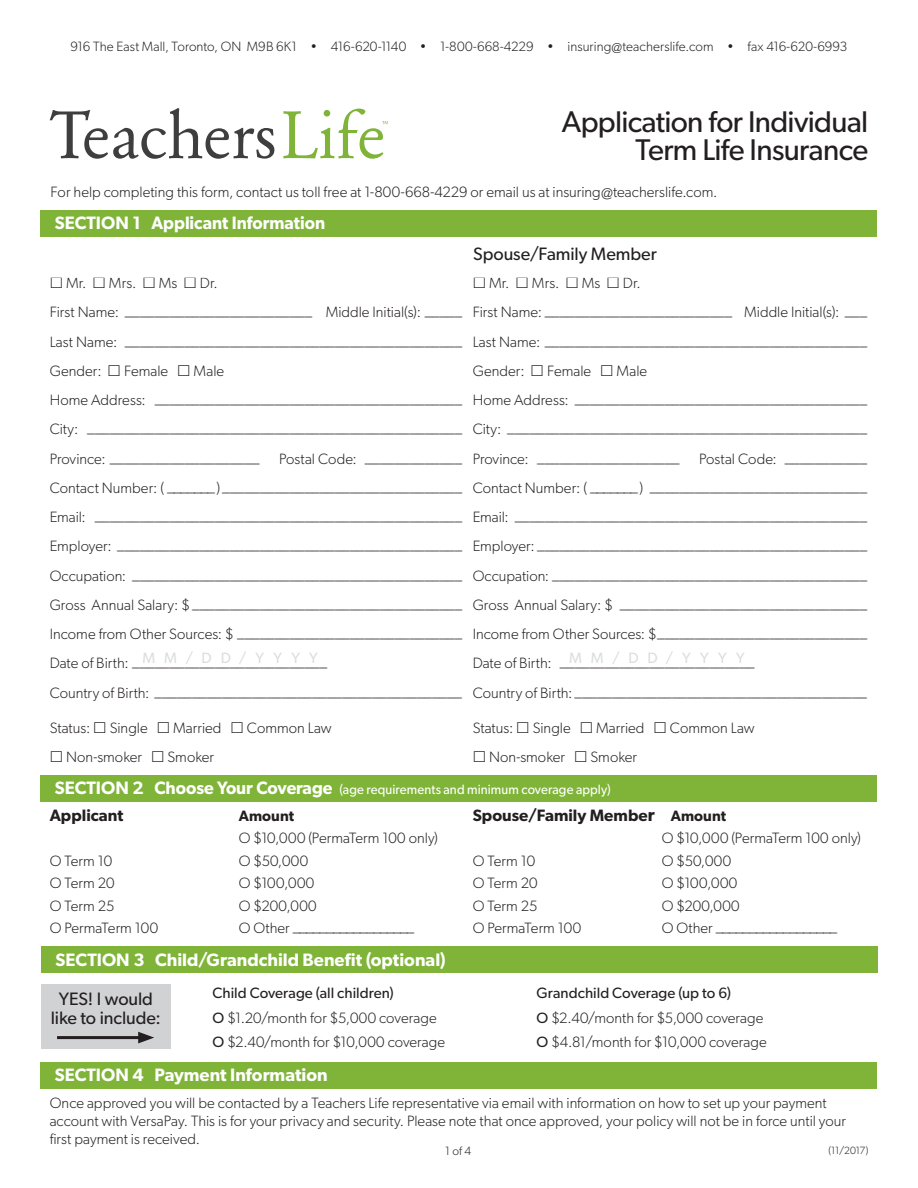
<style>
.page{position:relative;width:918px;height:1188px;background:#fff}
.page>*{position:absolute;margin:0;border:0;box-sizing:border-box;transform-origin:0 0}
.t1{font:30px/28.5px "Gibson";letter-spacing:-.02em;color:#231f20;text-align:right}
.t2{font:600 18px "Gibson";color:#fff}
.t3{font:18px/19.5px "Gibson";letter-spacing:-.005em;color:#231f20;text-align:center}
.t4{font:600 16.5px "Gibson";letter-spacing:.005em;color:#231f20}
.t5{font:300 15px/29.2px "Gibson";letter-spacing:.005em;color:#231f20}
.t6{font:15px "Gibson";letter-spacing:.005em;color:#231f20}
.t7{font:15px "Gibson";letter-spacing:.62em;color:#dcdddf}
.t8{font:600 15px "Gibson";letter-spacing:.005em;color:#231f20}
.t9{font:300 13.5px "Gibson";letter-spacing:.005em;color:#231f20}
.t10{font:13.5px "Gibson";letter-spacing:.01em;color:#fff;scale:.95 1}
.t11{font:300 12px "Gibson";color:#231f20}
.t12{font:300 10.5px "Gibson";letter-spacing:-.03em;color:#231f20}
.s1{font-weight:600;font-size:18px}
.s2{font-size:18px}
.s3{font-size:15px}
.s4{font-weight:400}
</style>
<div class="page">
<svg style="left:50px;top:108px;width:224px;height:51px"></svg>
<svg style="left:283px;top:109px;width:105px;height:50px"></svg>
<div style="left:40px;top:210px;width:838px;height:27px;background:#7fb438"></div>
<div style="left:41px;top:946px;width:837px;height:27px;background:#7fb438"></div>
<div style="left:41px;top:985px;width:129px;height:64px;background:#d1d2d4"></div>
<hr style="left:57px;top:1036px;width:87px;height:3px;background:#231f20">
<svg style="left:138px;top:1032px;width:16px;height:11px"></svg>
<div style="left:40px;top:1062px;width:838px;height:27px;background:#7fb438"></div>
<div style="left:40px;top:775px;width:838px;height:27px;background:#7fb438"></div>
<p class="t9" style="left:71px;top:39px;width:778px">916 The East Mall, Toronto, ON M9B 6K1 • 416-620-1140 • 1-800-668-4229 • insuring@teacherslife.com • fax 416-620-6993</p>
<h1 class="t1" style="left:562px;top:107px;width:308px">Application for Individual<br>Term Life Insurance</h1>
<p class="t5" style="left:51px;top:177px;width:668px">For help completing this form, contact us toll free at 1-800-668-4229 or email us at insuring@teacherslife.com.</p>
<p class="t2" style="left:55px;top:212px;width:272px">SECTION 1 Applicant Information</p>
<p class="t3" style="left:473px;top:244px;width:185px">Spouse/Family Member</p>
<p class="t5" style="left:50px;top:268px;width:819px;text-indent:573px">Dr.<br>First Name: _________________________ Middle Initial(s): _____ First Name: _________________________ Middle Initial(s): ___ Last Name: _____________________________________________ Last Name: ___________________________________________ Gender:</p>
<p class="t5" style="left:66px;top:268px;width:22px">Mr.</p>
<p class="t5" style="left:109px;top:268px;width:29px">Mrs.</p>
<p class="t5" style="left:159px;top:268px;width:20px">Ms</p>
<p class="t5" style="left:200px;top:268px;width:20px">Dr.</p>
<p class="t5" style="left:489px;top:268px;width:22px">Mr.</p>
<p class="t5" style="left:532px;top:268px;width:29px">Mrs.</p>
<p class="t5" style="left:582px;top:268px;width:20px">Ms</p>
<p class="t5" style="left:124px;top:356px;width:46px">Female</p>
<p class="t5" style="left:194px;top:356px;width:32px">Male</p>
<p class="t5" style="left:473px;top:356px;width:53px">Gender:</p>
<p class="t5" style="left:547px;top:356px;width:46px">Female</p>
<p class="t5" style="left:50px;top:356px;width:819px;text-indent:567px">Male<br>Home Address: _________________________________________ Home Address: _______________________________________ City: __________________________________________________ City: ________________________________________________ Province: ____________________</p>
<p class="t5" style="left:50px;top:444px;width:819px;text-align:justify;text-indent:649px">Postal Code: ___________ Contact Number: ( _______ ) ________________________________ Contact Number: ( _______ ) _____________________________ Email: _________________________________________________ Email: _______________________________________________ Employer: ______________________________________________ Employer: ____________________________________________ Occupation: ____________________________________________ Occupation: __________________________________________ Gross Annual Salary: $ ____________________________________ Gross Annual Salary: $ _________________________________ Income from Other Sources: $ ______________________________ Income from Other Sources: $____________________________ Date of Birth: __________________________</p>
<p class="t5" style="left:279px;top:444px;width:402px">Postal Code: _____________ Province: ___________________</p>
<p class="t7" style="left:142px;top:648px;width:177px">MM/DD/YYYY</p>
<p class="t7" style="left:569px;top:648px;width:177px">MM/DD/YYYY</p>
<p class="t5" style="left:50px;top:648px;width:819px;text-indent:423px">Date of Birth: __________________________<br>Country of Birth: _________________________________________ Country of Birth: _______________________________________</p>
<p class="t5" style="left:50px;top:713px;width:42px">Status:</p>
<p class="t5" style="left:110px;top:713px;width:40px">Single</p>
<p class="t5" style="left:173px;top:713px;width:50px">Married</p>
<p class="t5" style="left:247px;top:713px;width:86px">Common Law</p>
<p class="t5" style="left:473px;top:713px;width:42px">Status:</p>
<p class="t5" style="left:533px;top:713px;width:40px">Single</p>
<p class="t5" style="left:596px;top:713px;width:50px">Married</p>
<p class="t5" style="left:670px;top:713px;width:86px">Common Law</p>
<p class="t5" style="left:66px;top:742px;width:78px">Non-smoker</p>
<p class="t5" style="left:167px;top:742px;width:48px">Smoker</p>
<p class="t5" style="left:489px;top:742px;width:78px">Non-smoker</p>
<p class="t5" style="left:590px;top:742px;width:48px">Smoker</p>
<p class="t10" style="left:55px;top:781px;width:587px"><span class="s1">SECTION 2 Choose Your Coverage</span> (age requirements and minimum coverage apply)</p>
<p class="t4" style="left:50px;top:805px;width:75px">Applicant</p>
<p class="t8" style="left:239px;top:806px;width:57px">Amount</p>
<p class="t4" style="left:473px;top:805px;width:255px">Spouse/Family Membe<span class="s2">r</span> <span class="s3">Amount</span></p>
<p class="t5" style="left:239px;top:823px;width:201px">O $10,000 (PermaTerm 100 only)</p>
<p class="t5" style="left:662px;top:823px;width:201px">O $10,000 (PermaTerm 100 only)</p>
<p class="t5" style="left:50px;top:846px;width:64px">O Term 10</p>
<p class="t5" style="left:239px;top:846px;width:71px">O $50,000</p>
<p class="t5" style="left:473px;top:846px;width:64px">O Term 10</p>
<p class="t5" style="left:662px;top:846px;width:71px">O $50,000</p>
<p class="t5" style="left:50px;top:868px;width:66px">O Term 20</p>
<p class="t5" style="left:239px;top:868px;width:77px">O $100,000</p>
<p class="t5" style="left:473px;top:868px;width:66px">O Term 20</p>
<p class="t5" style="left:662px;top:868px;width:77px">O $100,000</p>
<p class="t5" style="left:50px;top:891px;width:66px">O Term 25</p>
<p class="t5" style="left:239px;top:891px;width:79px">O $200,000</p>
<p class="t5" style="left:473px;top:891px;width:66px">O Term 25</p>
<p class="t5" style="left:662px;top:891px;width:79px">O $200,000</p>
<p class="t5" style="left:50px;top:913px;width:110px">O PermaTerm 100</p>
<p class="t5" style="left:239px;top:913px;width:177px">O Other __________________</p>
<p class="t5" style="left:473px;top:913px;width:110px">O PermaTerm 100</p>
<p class="t5" style="left:662px;top:913px;width:177px">O Other __________________</p>
<p class="t2" style="left:56px;top:949px;width:392px">SECTION 3 Child/Grandchild Benefit (optional)</p>
<p class="t3" style="left:51px;top:988px;width:112px">YES! I would like to include:</p>
<p class="t6" style="left:213px;top:984px;width:183px">Child Coverage (all children)</p>
<p class="t6" style="left:537px;top:984px;width:196px">Grandchild Coverage (up to 6)</p>
<p class="t5" style="left:213px;top:1003px;width:226px"><span class="s4">O</span> $1.20/month for $5,000 coverage</p>
<p class="t5" style="left:537px;top:1003px;width:229px"><span class="s4">O</span> $2.40/month for $5,000 coverage</p>
<p class="t5" style="left:213px;top:1027px;width:234px"><span class="s4">O</span> $2.40/month for $10,000 coverage</p>
<p class="t5" style="left:537px;top:1027px;width:232px"><span class="s4">O</span> $4.81/month for $10,000 coverage</p>
<p class="t2" style="left:55px;top:1064px;width:275px">SECTION 4 Payment Information</p>
<p class="t5" style="left:50px;top:1094px;width:798px;line-height:18px">Once approved you will be contacted by a Teachers Life representative via email with information on how to set up your payment account with VersaPay. This is for your privacy and security. Please note that once approved, your policy will not be in force until your first payment is received.</p>
<p class="t12" style="left:828px;top:1144px;width:41px">(11/2017)</p>
<p class="t11" style="left:445px;top:1144px;width:28px">1 of 4</p>
</div>
